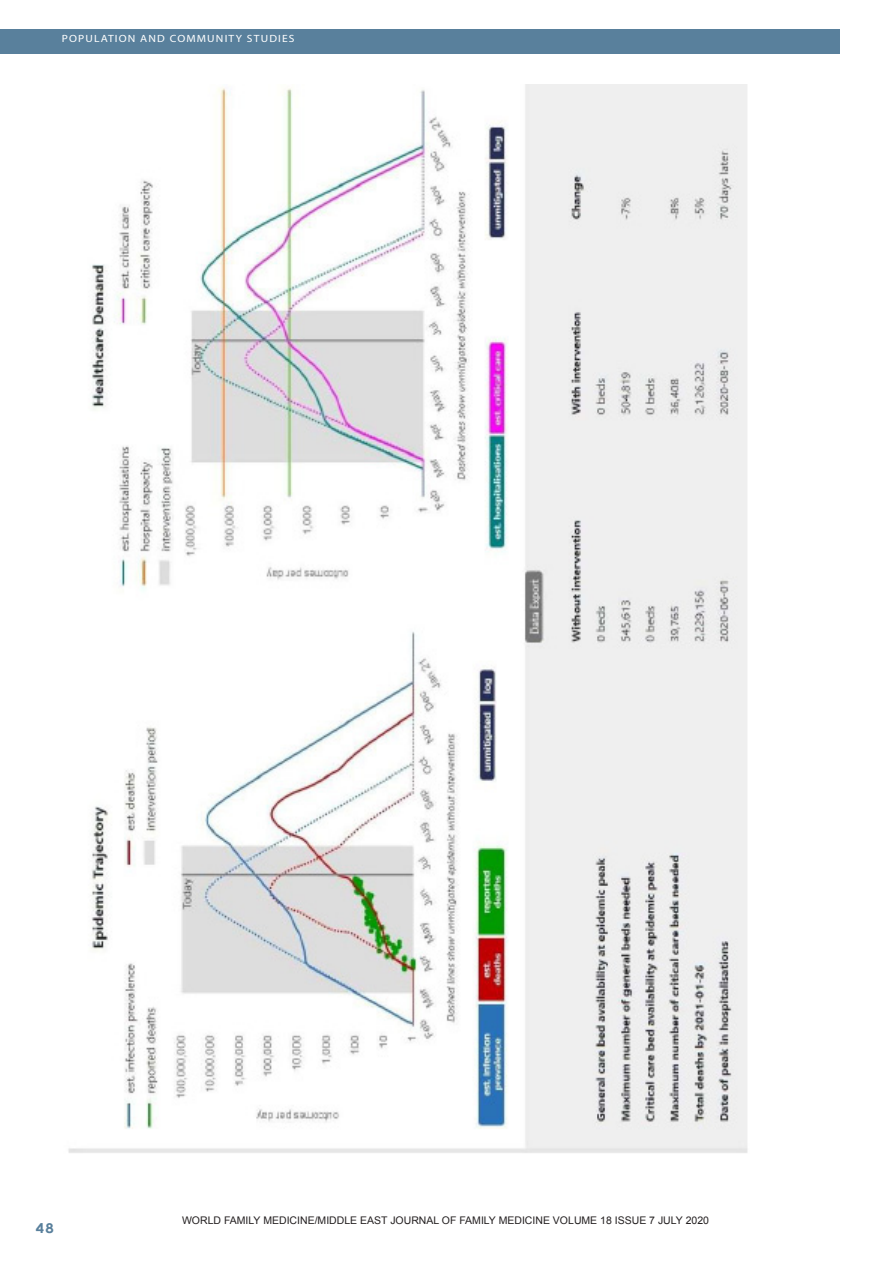
<style>
.page{position:relative;width:893px;height:1263px;background:#fff}
.page>*{position:absolute;margin:0;border:0;box-sizing:border-box;transform-origin:0 0}
.t1{font:700 13.5px "Century Gothic";color:#59809c;scale:1.1 1}
.Footnote_Text{font:10.5px "Arial";color:#231f20}
.t2{font:10.5px "Myriad";letter-spacing:.1em;color:#fff;scale:1.1 1}
</style>
<div class="page">
<div style="left:0;top:30px;width:840px;height:24px;background:#59809c"></div>
<img style="left:68px;top:84px;width:680px;height:1069px">
<p class="t2" style="left:62px;top:34px;width:213px">POPULATION AND COMMUNITY STUDIES</p>
<p class="t1" style="left:36px;top:1217px;width:18px">48</p>
<p class="Footnote_Text" style="left:182px;top:1214px;width:528px">WORLD FAMILY MEDICINE/MIDDLE EAST JOURNAL OF FAMILY MEDICINE VOLUME 18 ISSUE 7 JULY 2020</p>
</div>
